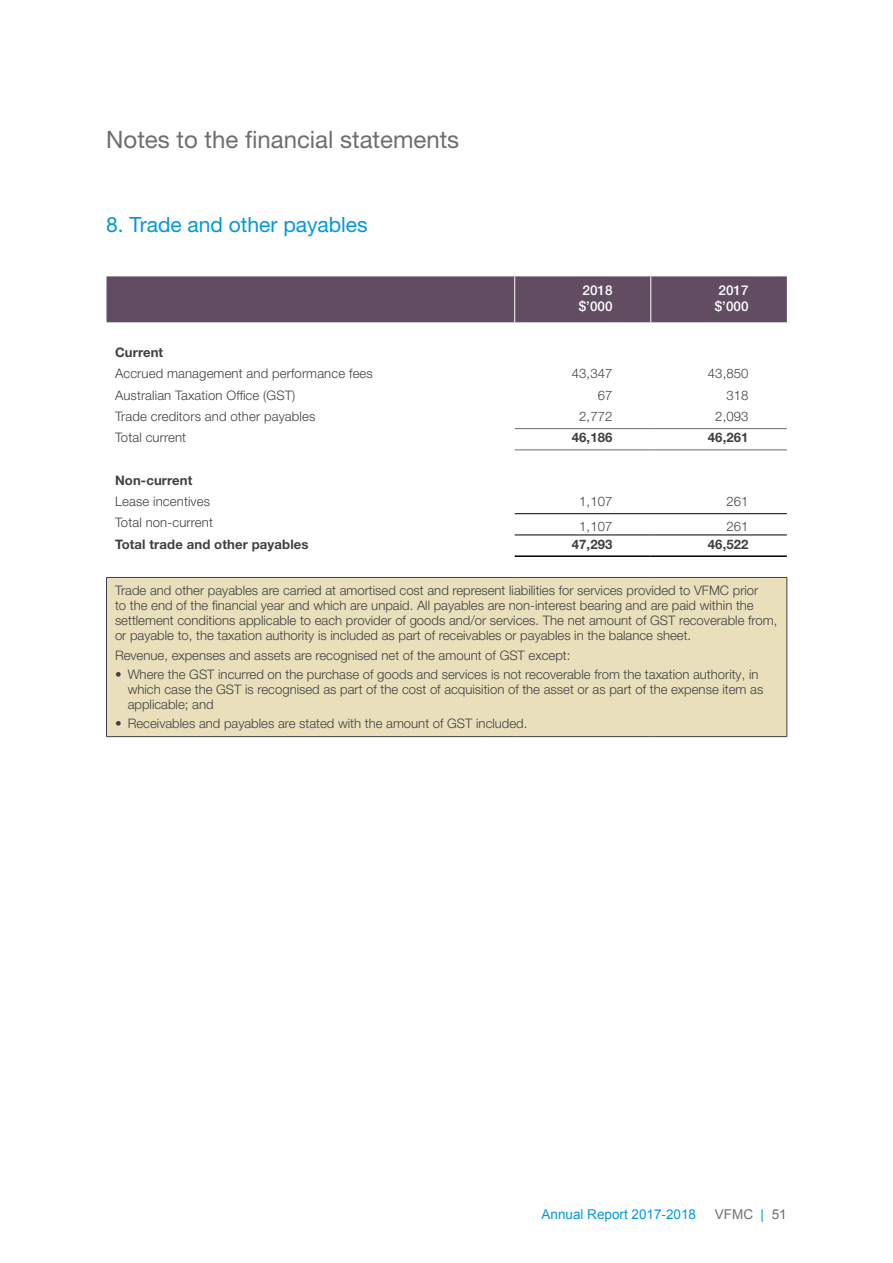
<style>
.page{position:relative;width:893px;height:1263px;background:#fff}
.page>*{position:absolute;margin:0;border:0;box-sizing:border-box;transform-origin:0 0}
.Heading_1{font:24px "Helvetica Neue LT Pro";color:#6d6e71}
.Crosshead{font:21px "Helvetica Neue LT Pro";color:#0098dd}
.t1{font:13.5px "Arial";color:#0098dd}
.Table_Heading{font:500 13.5px/16.5px "Helvetica Neue LT Pro";color:#fff}
.t2{font:13.5px "Arial";color:#6d6e71}
.Table_body{font:300 13.2px/15px "Helvetica Neue LT Pro";color:#404042}
.table_bold{font:700 13.2px "Helvetica Neue LT Pro";letter-spacing:.01em;color:#404042}
.s1{color:#0098dd}
</style>
<div class="page">
<div style="left:106px;top:276px;width:681px;height:46px;background:#614c62"></div>
<div style="left:106px;top:577px;width:681px;height:160px;background:#e9e0bb"></div>
<hr style="left:106px;top:577px;width:379px;height:1px;background:#404042">
<hr style="left:106px;top:578px;width:1px;height:158px;background:#404042">
<hr style="left:485px;top:577px;width:30px;height:1px;background:#404042">
<hr style="left:515px;top:577px;width:136px;height:1px;background:#404042">
<hr style="left:651px;top:577px;width:136px;height:1px;background:#404042">
<hr style="left:787px;top:578px;width:1px;height:158px;background:#404042">
<hr style="left:106px;top:736px;width:379px;height:1px;background:#404042">
<hr style="left:485px;top:736px;width:30px;height:1px;background:#404042">
<hr style="left:515px;top:736px;width:136px;height:1px;background:#404042">
<hr style="left:651px;top:736px;width:136px;height:1px;background:#404042">
<hr style="left:515px;top:555px;width:136px;height:2px;background:#000">
<hr style="left:651px;top:555px;width:136px;height:2px;background:#000">
<hr style="left:515px;top:513px;width:136px;height:1px;background:#000">
<hr style="left:651px;top:513px;width:136px;height:1px;background:#000">
<hr style="left:515px;top:535px;width:136px;height:1px;background:#000">
<hr style="left:651px;top:535px;width:136px;height:1px;background:#000">
<hr style="left:515px;top:428px;width:136px;height:1px;background:#6d6e71">
<hr style="left:651px;top:428px;width:136px;height:1px;background:#6d6e71">
<hr style="left:515px;top:450px;width:136px;height:1px;background:#6d6e71">
<hr style="left:651px;top:450px;width:136px;height:1px;background:#6d6e71">
<hr style="left:514px;top:276px;width:1px;height:46px;background:#fff">
<hr style="left:650px;top:276px;width:1px;height:46px;background:#fff">
<p class="Heading_1" style="left:106px;top:125px;width:354px">Notes to the financial statements</p>
<p class="Crosshead" style="left:106px;top:212px;width:263px">8. Trade and other payables</p>
<p class="Table_Heading" style="left:579px;top:281px;width:35px">2018 $’000</p>
<p class="Table_Heading" style="left:715px;top:281px;width:35px">2017 $’000</p>
<p class="table_bold" style="left:115px;top:344px;width:50px">Current</p>
<p class="Table_body" style="left:115px;top:366px;width:259px">Accrued management and performance fees</p>
<p class="Table_body" style="left:572px;top:366px;width:42px">43,347</p>
<p class="Table_body" style="left:708px;top:366px;width:42px">43,850</p>
<p class="Table_body" style="left:115px;top:387px;width:182px">Australian Taxation Office (GST)</p>
<p class="Table_body" style="left:598px;top:387px;width:16px">67</p>
<p class="Table_body" style="left:726px;top:387px;width:24px">318</p>
<p class="Table_body" style="left:115px;top:408px;width:202px">Trade creditors and other payables</p>
<p class="Table_body" style="left:579px;top:408px;width:35px">2,772</p>
<p class="Table_body" style="left:715px;top:408px;width:35px">2,093</p>
<p class="Table_body" style="left:115px;top:430px;width:73px">Total current</p>
<p class="table_bold" style="left:572px;top:429px;width:42px">46,186</p>
<p class="table_bold" style="left:708px;top:429px;width:42px">46,261</p>
<p class="table_bold" style="left:115px;top:472px;width:79px">Non-current</p>
<p class="Table_body" style="left:115px;top:494px;width:97px">Lease incentives</p>
<p class="Table_body" style="left:579px;top:494px;width:35px">1,107</p>
<p class="Table_body" style="left:726px;top:494px;width:24px">261</p>
<p class="Table_body" style="left:115px;top:515px;width:99px">Total non-current</p>
<p class="Table_body" style="left:579px;top:518px;width:35px">1,107</p>
<p class="Table_body" style="left:726px;top:518px;width:24px">261</p>
<p class="table_bold" style="left:115px;top:535px;width:195px">Total trade and other payables</p>
<p class="table_bold" style="left:572px;top:535px;width:42px">47,293</p>
<p class="table_bold" style="left:708px;top:535px;width:42px">46,522</p>
<p class="Table_body" style="left:115px;top:583px;width:664px">Trade and other payables are carried at amortised cost and represent liabilities for services provided to VFMC prior<br>to the end of the financial year and which are unpaid. All payables are non-interest bearing and are paid within the settlement conditions applicable to each provider of goods and/or services. The net amount of GST recoverable from, or payable to, the taxation authority is included as part of receivables or payables in the balance sheet.</p>
<p class="Table_body" style="left:115px;top:647px;width:457px">Revenue, expenses and assets are recognised net of the amount of GST except:</p>
<p class="Table_body" style="left:128px;top:666px;width:637px;text-indent:-13px">• Where the GST incurred on the purchase of goods and services is not recoverable from the taxation authority, in which case the GST is recognised as part of the cost of acquisition of the asset or as part of the expense item as applicable; and</p>
<p class="Table_body" style="left:115px;top:716px;width:414px">• Receivables and payables are stated with the amount of GST included.</p>
<p class="t1" style="left:541px;top:1206px;width:156px">Annual Report 2017-2018</p>
<p class="t2" style="left:715px;top:1206px;width:73px">VFMC <span class="s1">|</span> 51</p>
</div>
